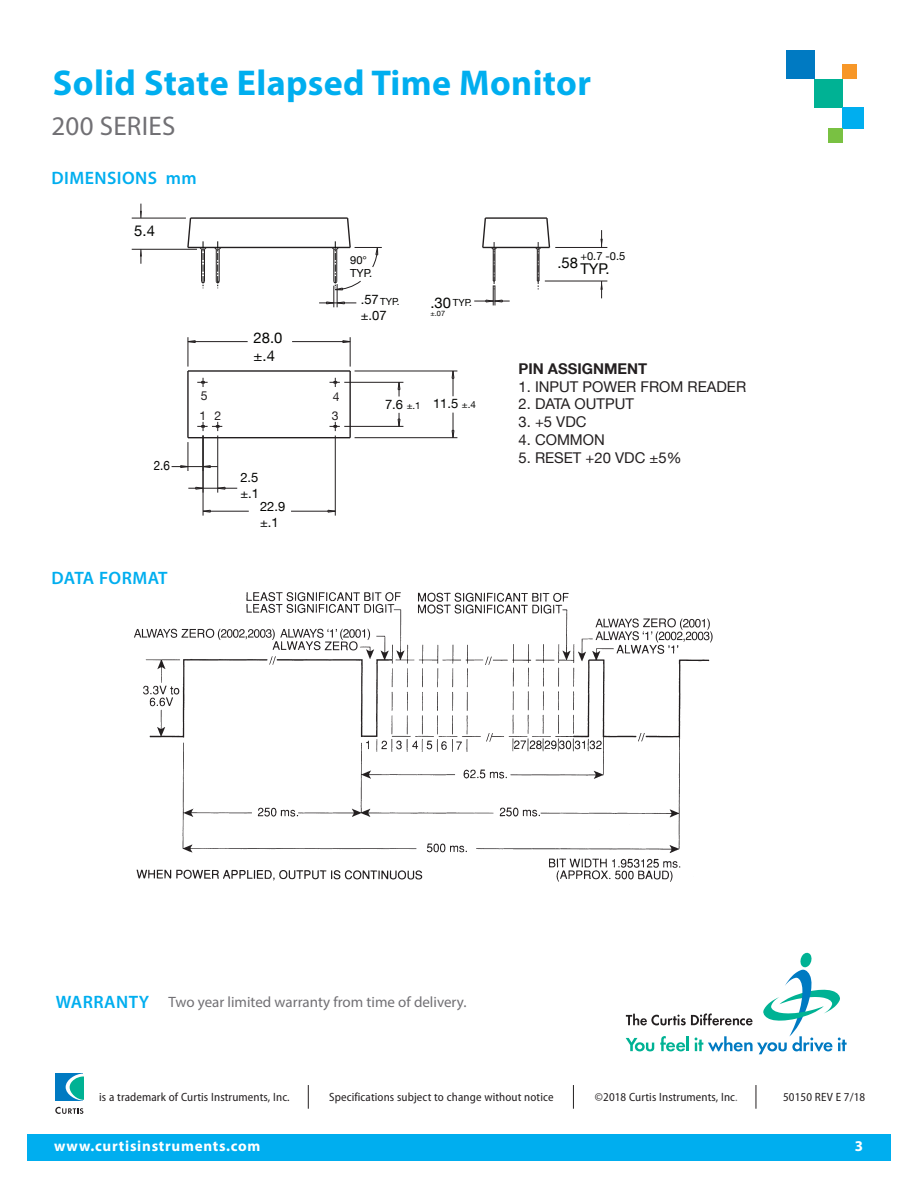
<style>
.page{position:relative;width:918px;height:1188px;background:#fff}
.page>*{position:absolute;margin:0;border:0;box-sizing:border-box;transform-origin:0 0}
.t1{font:700 36px "Myriad Pro";letter-spacing:.01em;color:#00aeef}
.t2{font:27px "Myriad Pro";letter-spacing:.01em;color:#717074}
.Headers{font:600 18px "Myriad Pro";letter-spacing:.025em;color:#00aeef}
.Body_Paragraphs{font:15px "Myriad Pro";color:#717074}
.t3{font:700 15px "Myriad Pro";letter-spacing:.05em;color:#fff}
.t4{font:14.85px "Helvetica Neue LT Com";color:#231f20}
.t5{font:14.85px/17.9px "Helvetica Neue LT Com";color:#040503}
.t6{font:700 14.85px "Helvetica Neue LT Com";color:#231f20}
.t7{font:13.05px/15.6px "Helvetica Neue LT Com";color:#040503}
.t8{font:13.05px "Helvetica Neue LT Com";color:#040503;scale:.9 1}
.t9{font:12.3px "Helvetica Neue LT Com";color:#231f20}
.Legal_Copy{font:semi-condensed 12px "Myriad Pro";letter-spacing:.01em;color:#231f20}
.t10{font:11.1px/13.4px "Helvetica Neue LT Com";color:#040503}
.t11{font:9.75px "Helvetica Neue LT Com";color:#040503}
.t12{font:7.35px "Helvetica Neue LT Com";color:#040503}
.s1{font-size:9.75px}
.s2{color:#717074}
</style>
<div class="page">
<div style="left:27px;top:1134px;width:864px;height:27px;background:#00aeef"></div>
<div style="left:786px;top:51px;width:29px;height:28px;background:#007ac2"></div>
<div style="left:815px;top:79px;width:28px;height:28px;background:#00b294"></div>
<div style="left:843px;top:107px;width:21px;height:21px;background:#00aeef"></div>
<div style="left:843px;top:65px;width:14px;height:14px;background:#f79728"></div>
<div style="left:829px;top:128px;width:14px;height:14px;background:#79c142"></div>
<div style="left:56px;top:1073px;width:27px;height:28px;background:#007ac2"></div>
<svg style="left:66px;top:1074px;width:17px;height:27px"></svg>
<svg style="left:55px;top:1107px;width:28px;height:7px"></svg>
<svg style="left:308px;top:1085px;width:1px;height:24px"></svg>
<svg style="left:573px;top:1085px;width:1px;height:24px"></svg>
<svg style="left:756px;top:1085px;width:1px;height:24px"></svg>
<svg style="left:626px;top:953px;width:221px;height:101px"></svg>
<img style="left:134px;top:592px;width:579px;height:290px">
<svg style="left:327px;top:509px;width:8px;height:4px"></svg>
<svg style="left:202px;top:509px;width:9px;height:4px"></svg>
<hr style="left:203px;top:436px;width:1px;height:80px;background:#231f20">
<hr style="left:335px;top:436px;width:1px;height:80px;background:#231f20">
<hr style="left:203px;top:511px;width:46px;height:1px;background:#231f20">
<hr style="left:291px;top:511px;width:44px;height:1px;background:#231f20">
<hr style="left:217px;top:436px;width:1px;height:57px;background:#231f20">
<svg style="left:188px;top:486px;width:49px;height:4px"></svg>
<svg style="left:172px;top:442px;width:46px;height:29px"></svg>
<svg style="left:342px;top:340px;width:8px;height:4px"></svg>
<svg style="left:188px;top:340px;width:8px;height:4px"></svg>
<hr style="left:187px;top:337px;width:1px;height:30px;background:#231f20">
<hr style="left:350px;top:337px;width:1px;height:30px;background:#231f20">
<hr style="left:188px;top:341px;width:60px;height:1px;background:#231f20">
<hr style="left:292px;top:341px;width:58px;height:1px;background:#231f20">
<hr style="left:344px;top:426px;width:59px;height:1px;background:#231f20">
<hr style="left:344px;top:382px;width:59px;height:1px;background:#231f20">
<svg style="left:397px;top:413px;width:4px;height:14px"></svg>
<svg style="left:397px;top:381px;width:4px;height:16px"></svg>
<hr style="left:355px;top:437px;width:102px;height:1px;background:#231f20">
<hr style="left:355px;top:371px;width:102px;height:1px;background:#231f20">
<svg style="left:451px;top:413px;width:4px;height:26px"></svg>
<svg style="left:451px;top:370px;width:4px;height:26px"></svg>
<hr style="left:555px;top:247px;width:52px;height:1px;background:#231f20">
<hr style="left:545px;top:281px;width:62px;height:1px;background:#231f20">
<svg style="left:600px;top:230px;width:3px;height:17px"></svg>
<svg style="left:600px;top:281px;width:3px;height:17px"></svg>
<hr style="left:132px;top:249px;width:65px;height:1px;background:#231f20">
<hr style="left:132px;top:218px;width:54px;height:1px;background:#231f20">
<svg style="left:140px;top:249px;width:2px;height:15px"></svg>
<svg style="left:140px;top:204px;width:2px;height:14px"></svg>
<svg style="left:197px;top:422px;width:25px;height:9px"></svg>
<svg style="left:197px;top:378px;width:11px;height:9px"></svg>
<svg style="left:330px;top:378px;width:10px;height:9px"></svg>
<svg style="left:330px;top:422px;width:10px;height:9px"></svg>
<hr style="left:187px;top:371px;width:2px;height:67px;background:#231f20">
<hr style="left:188px;top:437px;width:162px;height:1px;background:#231f20">
<hr style="left:349px;top:371px;width:2px;height:67px;background:#231f20">
<hr style="left:188px;top:370px;width:162px;height:2px;background:#231f20">
<svg style="left:186px;top:217px;width:6px;height:32px"></svg>
<hr style="left:483px;top:247px;width:66px;height:1px;background:#231f20">
<hr style="left:485px;top:217px;width:62px;height:2px;background:#231f20">
<hr style="left:191px;top:217px;width:157px;height:2px;background:#231f20">
<hr style="left:188px;top:247px;width:162px;height:1px;background:#231f20">
<svg style="left:474px;top:217px;width:36px;height:88px"></svg>
<svg style="left:534px;top:217px;width:17px;height:72px"></svg>
<svg style="left:319px;top:217px;width:63px;height:90px"></svg>
<svg style="left:198px;top:241px;width:24px;height:47px"></svg>
<p class="t1" style="left:53px;top:59px;width:540px">Solid State Elapsed Time Monitor</p>
<p class="t2" style="left:51px;top:110px;width:125px">200 SERIES</p>
<p class="Headers" style="left:51px;top:167px;width:147px">DIMENSIONS mm</p>
<p class="t5" style="left:134px;top:221px;width:22px">5.4</p>
<p class="t8" style="left:154px;top:457px;width:20px">2.6</p>
<p class="Headers" style="left:51px;top:567px;width:118px">DATA FORMAT</p>
<p class="t9" style="left:201px;top:388px;width:8px">5</p>
<p class="t9" style="left:200px;top:408px;width:8px">1</p>
<p class="t9" style="left:214px;top:408px;width:8px">2</p>
<p class="t5" style="left:254px;top:329px;width:30px">28.0 ±.4</p>
<p class="t7" style="left:240px;top:470px;width:20px">2.5 ±.1</p>
<p class="t7" style="left:260px;top:499px;width:27px">22.9 ±.1</p>
<p class="t10" style="left:350px;top:253px;width:23px">90°<br>TYP.</p>
<p class="t7" style="left:361px;top:292px;width:27px">.57 ±.07</p>
<p class="t5" style="left:430px;top:293px;width:22px">.30</p>
<p class="t11" style="left:380px;top:296px;width:21px">TYP.</p>
<p class="t11" style="left:453px;top:296px;width:21px">TYP.</p>
<p class="t12" style="left:430px;top:309px;width:16px">±.07</p>
<p class="t9" style="left:333px;top:389px;width:8px">4</p>
<p class="t9" style="left:332px;top:408px;width:8px">3</p>
<p class="t7" style="left:385px;top:396px;width:93px">7.6 <span class="s1">±.1</span> 11.5 <span class="s1">±.4</span></p>
<p class="t10" style="left:580px;top:249px;width:47px">+0.7 -0.5</p>
<p class="t5" style="left:580px;top:259px;width:31px">TYP.</p>
<p class="t5" style="left:557px;top:253px;width:22px">.58</p>
<p class="t6" style="left:519px;top:359px;width:130px">PIN ASSIGNMENT</p>
<p class="t4" style="left:519px;top:377px;width:229px">1. INPUT POWER FROM READER</p>
<p class="t4" style="left:519px;top:395px;width:117px">2. DATA OUTPUT</p>
<p class="t4" style="left:519px;top:413px;width:70px">3. +5 VDC</p>
<p class="t4" style="left:519px;top:431px;width:88px">4. COMMON</p>
<p class="t4" style="left:519px;top:448px;width:165px">5. RESET +20 VDC ±5%</p>
<p class="Headers" style="left:56px;top:990px;width:95px">WARRANTY</p>
<p class="Body_Paragraphs" style="left:169px;top:992px;width:299px">Two year limited warranty from time of delivery.</p>
<p class="Legal_Copy" style="left:99px;top:1091px;width:192px">is a trademark of Curtis Instruments, Inc.</p>
<p class="Legal_Copy" style="left:329px;top:1091px;width:226px">Specifications subject to change without notice</p>
<p class="Legal_Copy" style="left:595px;top:1091px;width:144px">©2018 Curtis Instruments, Inc<span class="s2">.</span></p>
<p class="Legal_Copy" style="left:783px;top:1091px;width:84px">50150 REV E 7/18</p>
<p class="t3" style="left:54px;top:1137px;width:208px">www.curtisinstruments.com</p>
<p class="t3" style="left:855px;top:1137px;width:10px">3</p>
</div>
